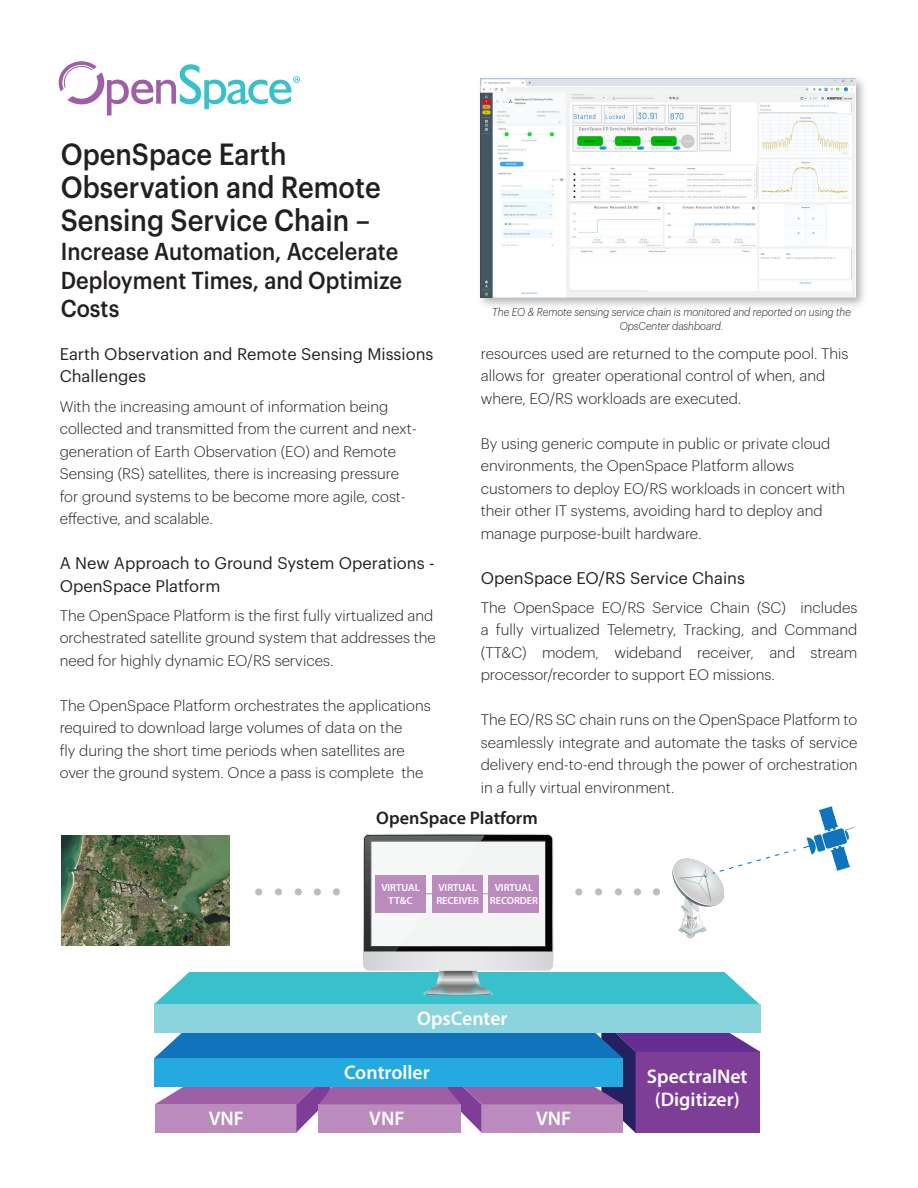
<style>
.page{position:relative;width:918px;height:1188px;background:#fff}
.page>*{position:absolute;margin:0;border:0;box-sizing:border-box;transform-origin:0 0}
.t1{font:500 30px/33px "Graphik";color:#231f20;scale:.9 1}
.t2{font:500 24px/28.8px "Graphik";color:#231f20;scale:.9 1}
.t3{font:600 19.8px/23.7px "Myriad Pro";color:#fff;text-align:center}
.t4{font:600 18.15px "Myriad Pro";color:#231f20}
.Body_Text{font:16.5px/22.5px "Graphik";color:#231f20}
.Body_Text-2{font:300 15px/22.5px "Graphik";color:#231f20}
.t5{font:italic 300 11.25px/13.5px "Graphik";color:#231f20;text-align:center;scale:.9 1}
.t6{font:600 10.35px/12.3px "Myriad Pro";color:#fff;text-align:center}
</style>
<div class="page">
<div style="left:477px;top:75px;width:390px;height:235px;background:#231f20;opacity:.35"></div>
<img style="left:481px;top:79px;width:374px;height:219px">
<svg style="left:803px;top:806px;width:51px;height:65px"></svg>
<img style="left:62px;top:835px;width:92px;height:111px">
<svg style="left:154px;top:1033px;width:606px;height:100px;background:#6577b9"></svg>
<div style="left:154px;top:1004px;width:607px;height:29px;background:#8cd4dd"></div>
<svg style="left:154px;top:834px;width:642px;height:170px"></svg>
<div style="left:375px;top:875px;width:51px;height:37px;background:#bb8bbe"></div>
<div style="left:432px;top:875px;width:51px;height:37px;background:#bb8bbe"></div>
<div style="left:488px;top:875px;width:51px;height:37px;background:#bb8bbe"></div>
<hr style="left:426px;top:893px;width:62px;height:1px;background:#bb8bbe">
<svg style="left:59px;top:61px;width:241px;height:55px"></svg>
<p class="t1" style="left:61px;top:135px;width:357px">OpenSpace Earth<br>Observation and Remote<br>Sensing Service Chain –</p>
<p class="t2" style="left:61px;top:235px;width:381px">Increase Automation, Accelerate<br>Deployment Times, and Optimize<br>Costs</p>
<p class="Body_Text" style="left:60px;top:341px;width:375px">Earth Observation and Remote Sensing Missions<br>Challenges</p>
<p class="Body_Text-2" style="left:60px;top:394px;width:358px">With the increasing amount of information being collected and transmitted from the current and next&shy;generation of Earth Observation (EO) and Remote Sensing (RS) satellites, there is increasing pressure for ground systems to be become more agile, cost&shy;effective, and scalable.</p>
<p class="Body_Text" style="left:60px;top:550px;width:376px">A New Approach to Ground System Operations -<br>OpenSpace Platform</p>
<p class="Body_Text-2" style="left:60px;top:603px;width:378px">The OpenSpace Platform is the first fully virtualized and orchestrated satellite ground system that addresses the need for highly dynamic EO/RS services.</p>
<p class="Body_Text-2" style="left:60px;top:693px;width:373px">The OpenSpace Platform orchestrates the applications required to download large volumes of data on the<br>fly during the short time periods when satellites are over the ground system. Once a pass is complete the</p>
<p class="t5" style="left:492px;top:304px;width:400px">The EO &amp; Remote sensing service chain is monitored and reported on using the<br>OpsCenter dashboard.</p>
<p class="Body_Text-2" style="left:481px;top:341px;width:369px">resources used are returned to the compute pool. This allows for greater operational control of when, and where, EO/RS workloads are executed.</p>
<p class="Body_Text-2" style="left:481px;top:431px;width:366px">By using generic compute in public or private cloud environments, the OpenSpace Platform allows customers to deploy EO/RS workloads in concert with their other IT systems, avoiding hard to deploy and manage purpose-built hardware.</p>
<p class="Body_Text" style="left:481px;top:565px;width:266px">OpenSpace EO/RS Service Chains</p>
<p class="Body_Text-2" style="left:481px;top:595px;width:378px;text-align:justify">The OpenSpace EO/RS Service Chain (SC) includes a fully virtualized Telemetry, Tracking, and Command (TT&amp;C) modem, wideband receiver, and stream processor/recorder to support EO missions.</p>
<p class="Body_Text-2" style="left:481px;top:707px;width:378px;text-align:justify">The EO/RS SC chain runs on the OpenSpace Platform to seamlessly integrate and automate the tasks of service delivery end-to-end through the power of orchestration in a fully virtual environment.</p>
<p class="t4" style="left:376px;top:806px;width:163px">OpenSpace Platform</p>
<p class="t6" style="left:381px;top:882px;width:40px">VIRTUAL<br>TT&amp;C</p>
<p class="t6" style="left:436px;top:882px;width:44px;text-align:left">VIRTUAL<br>RECEIVER</p>
<p class="t6" style="left:490px;top:882px;width:50px">VIRTUAL<br>RECORDER</p>
<p class="t3" style="left:417px;top:1006px;width:92px">OpsCenter</p>
<p class="t3" style="left:344px;top:1060px;width:87px">Controller</p>
<p class="t3" style="left:209px;top:1106px;width:37px">VNF</p>
<p class="t3" style="left:369px;top:1106px;width:37px">VNF</p>
<p class="t3" style="left:536px;top:1106px;width:37px">VNF</p>
<p class="t3" style="left:647px;top:1064px;width:102px">SpectralNet (Digitizer)</p>
</div>
